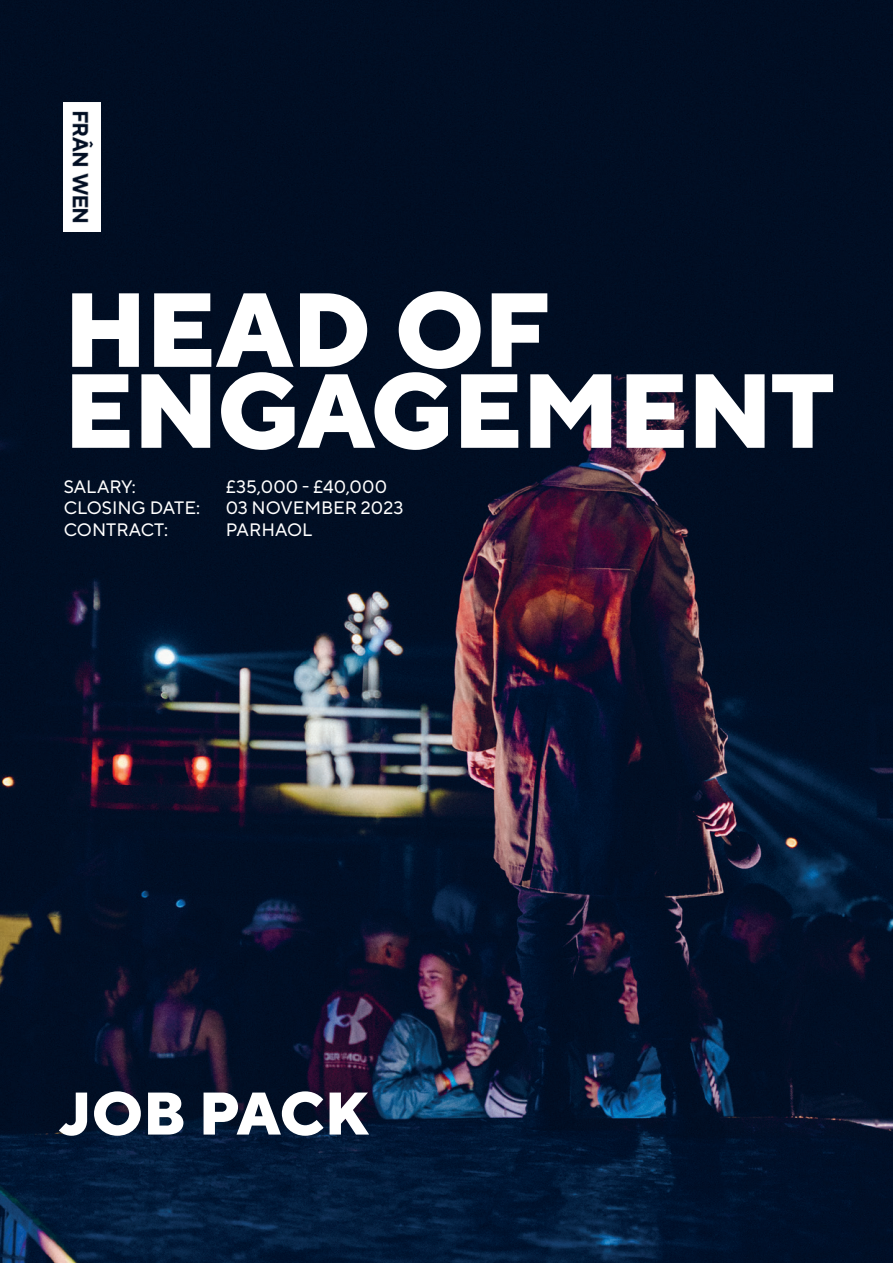
<style>
.page{position:relative;width:893px;height:1263px;background:#fff}
.page>*{position:absolute;margin:0;border:0;box-sizing:border-box;transform-origin:0 0}
.t1{font:800 105px/81px "TT Norms Pro";letter-spacing:-.015em;color:#fff}
.t2{font:800 60px "TT Norms Pro";color:#fff}
.t3{font:18px "TT Norms Pro";color:#fff}
</style>
<div class="page">
<img style="left:0;top:0;width:893px;height:1263px">
<img style="left:64px;top:102px;width:36px;height:130px">
<h1 class="t1" style="left:64px;top:282px;width:773px">HEAD OF<br>ENGAGEMENT</h1>
<p class="t3" style="left:64px;top:473px;width:74px">SALARY:</p>
<p class="t3" style="left:226px;top:473px;width:163px">£35,000 - £40,000</p>
<p class="t3" style="left:64px;top:495px;width:138px">CLOSING DATE:</p>
<p class="t3" style="left:226px;top:495px;width:179px">03 NOVEMBER 2023</p>
<p class="t3" style="left:64px;top:517px;width:106px">CONTRACT:</p>
<p class="t3" style="left:226px;top:517px;width:88px">PARHAOL</p>
<h2 class="t2" style="left:60px;top:1068px;width:310px">JOB PACK</h2>
</div>
